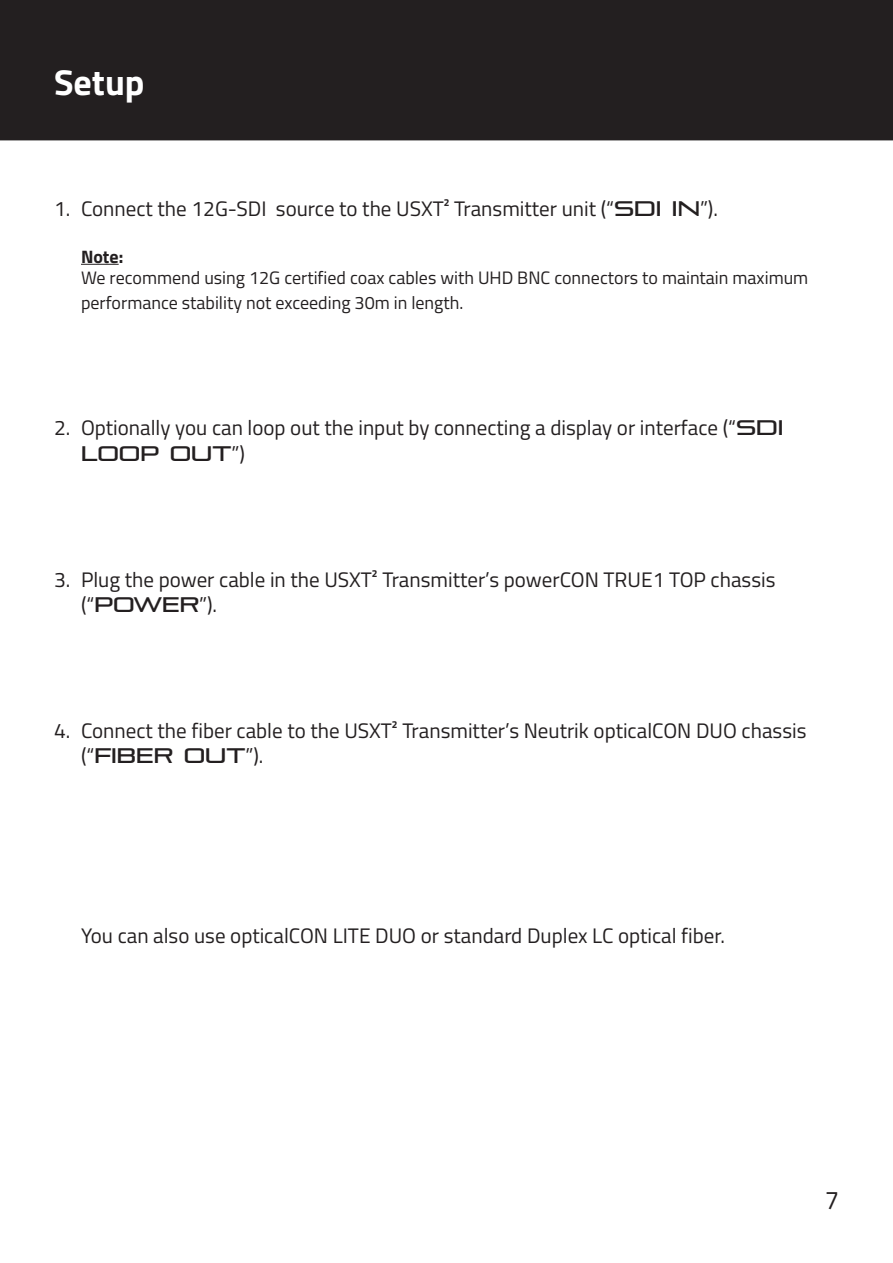
<style>
.page{position:relative;width:893px;height:1263px;background:#fff}
.page>*{position:absolute;margin:0;border:0;box-sizing:border-box;transform-origin:0 0}
.t1{font:700 36px "Titillium Web";color:#fff}
.t2{font:25.5px "Titillium Web";color:#231f20}
.t3{font:21px/25.2px "Titillium Web";color:#231f20}
.t4{font:18px/21.6px "Titillium Web";color:#231f20}
.s1{font-family:"Pirulen Rg"}
.s2{font-weight:700}
</style>
<div class="page">
<div style="left:1px;top:1px;width:891px;height:139px;background:#231f20"></div>
<div style="left:0;top:0;width:893px;height:140px;border:2px solid #231f20"></div>
<hr style="left:81px;top:264px;width:38px;height:1px;background:#231f20">
<p class="t1" style="left:54px;top:55px;width:92px">Setup</p>
<p class="t3" style="left:54px;top:195px;width:665px">1. Connect the 12G-SDI source to the USXT² Transmitter unit (“<span class="s1">SDI IN</span>”).</p>
<p class="t4" style="left:81px;top:245px;width:729px"><span class="s2">Note:<br></span>We recommend using 12G certified coax cables with UHD BNC connectors to maintain maximum</p>
<p class="t4" style="left:81px;top:291px;width:384px">performance stability not exceeding 30m in length.</p>
<p class="t3" style="left:81px;top:414px;width:704px;text-indent:-27px">2. Optionally you can loop out the input by connecting a display or interface (“<span class="s1">SDI<br>LOOP OUT</span>”)</p>
<p class="t3" style="left:81px;top:566px;width:696px;text-indent:-27px">3. Plug the power cable in the USXT² Transmitter’s powerCON TRUE1 TOP chassis (“<span class="s1">POWER</span>”).</p>
<p class="t3" style="left:81px;top:717px;width:727px;text-indent:-27px">4. Connect the fiber cable to the USXT² Transmitter’s Neutrik opticalCON DUO chassis (“<span class="s1">FIBER OUT</span>”).</p>
<p class="t3" style="left:81px;top:922px;width:646px">You can also use opticalCON LITE DUO or standard Duplex LC optical fiber.</p>
<p class="t2" style="left:825px;top:1181px;width:16px">7</p>
</div>
